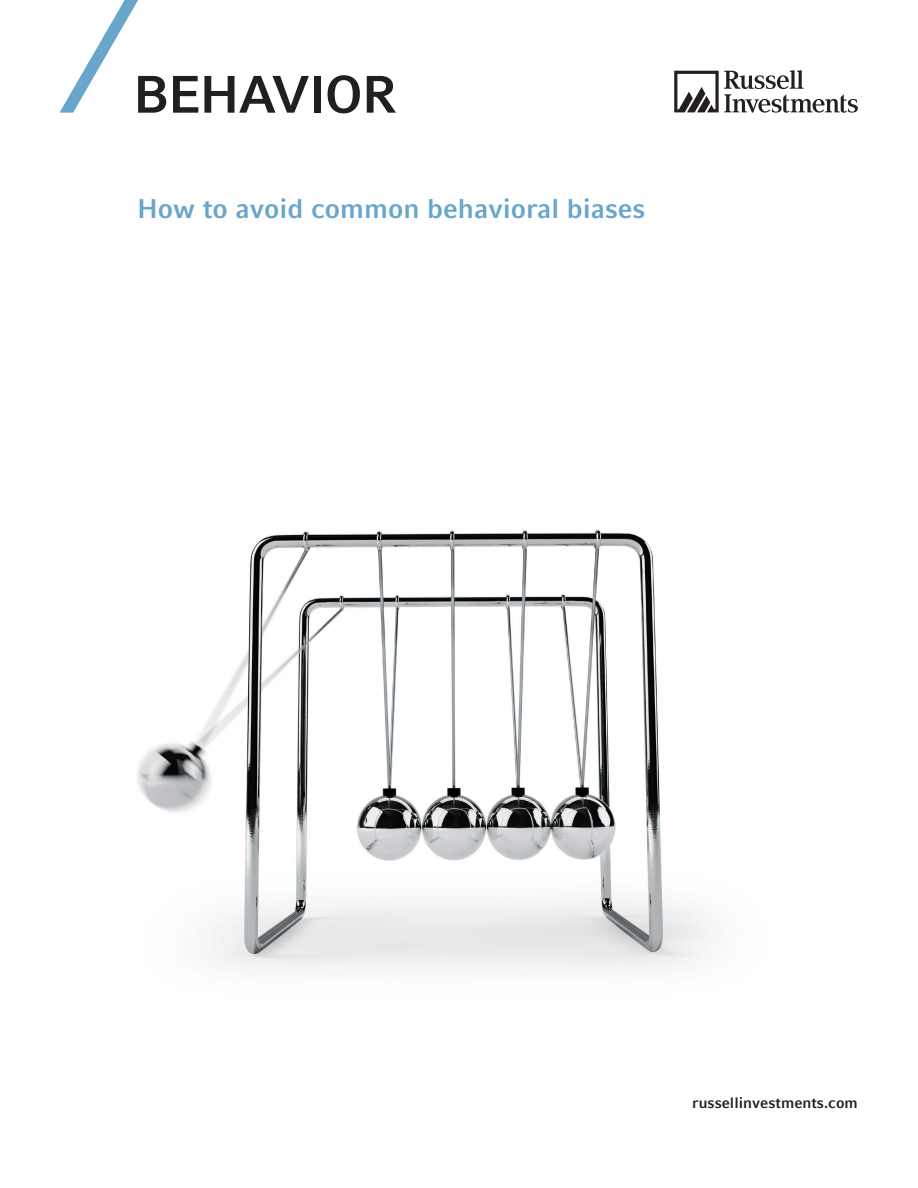
<style>
.page{position:relative;width:918px;height:1188px;background:#fff}
.page>*{position:absolute;margin:0;border:0;box-sizing:border-box;transform-origin:0 0}
.t1{font:700 52.5px "Compatil Fact LT Pro";letter-spacing:-.03em;color:#231f20}
.t2{font:700 27px "Compatil Fact LT Pro";color:#69a6cb}
.t3{font:700 15px "Compatil Fact LT Pro";color:#231f20}
</style>
<div class="page">
<svg style="left:674px;top:70px;width:184px;height:43px"></svg>
<img style="left:137px;top:529px;width:573px;height:441px">
<svg style="left:60px;top:0;width:78px;height:113px"></svg>
<h1 class="t1" style="left:133px;top:63px;width:265px">BEHAVIOR</h1>
<p class="t2" style="left:137px;top:193px;width:510px">How to avoid common behavioral biases</p>
<p class="t3" style="left:692px;top:1094px;width:167px">russellinvestments.com</p>
</div>
